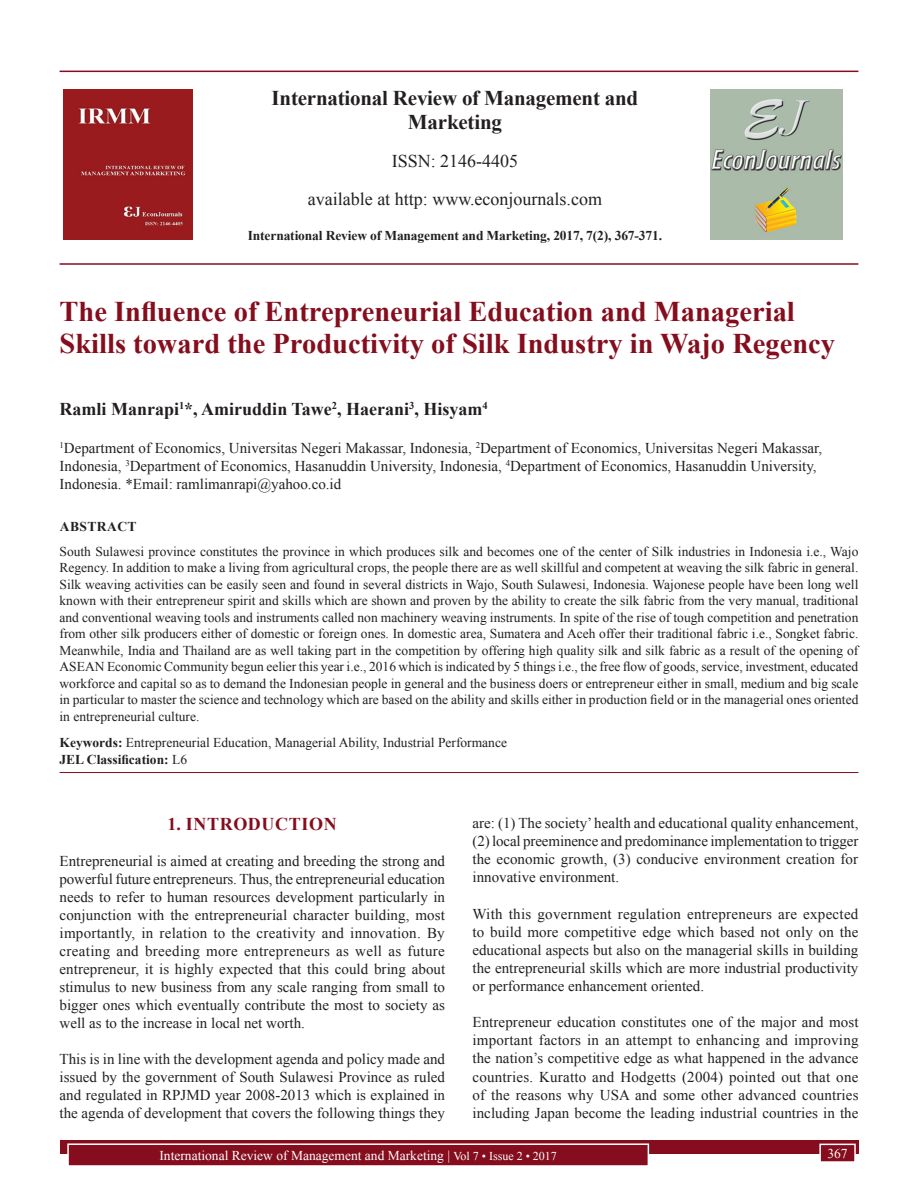
<style>
.page{position:relative;width:918px;height:1188px;background:#fff}
.page>*{position:absolute;margin:0;border:0;box-sizing:border-box;transform-origin:0 0}
.AT{font:700 28.5px/31.5px "Times New Roman";color:#850d1d}
.Issue_details{font:700 21px/24px "Times New Roman";letter-spacing:-.01em;color:#231f20;text-align:center}
.Issue_details-2{font:18px "Times New Roman";color:#231f20}
.AU{font:700 18px "Times New Roman";color:#231f20}
.t1{font:700 18px "Times New Roman";letter-spacing:.035em;color:#850d1d}
.TX{font:15px/18px "Times New Roman";color:#231f20;text-align:justify}
.AFF{font:15px/18px "Times New Roman";color:#231f20}
.ABS{font:13.5px/16.5px "Times New Roman";color:#231f20;text-align:justify}
.KWD{font:13.5px/16.2px "Times New Roman";color:#231f20}
.Folio{font:13.5px "Times New Roman";color:#fff}
.Issue_details-3{font:700 13.5px "Times New Roman";letter-spacing:-.01em;color:#231f20}
.ABSH{font:700 13.5px "Times New Roman";letter-spacing:.035em;color:#231f20}
.s1{font-weight:700}
.s2{font-size:12px}
</style>
<div class="page">
<hr style="left:60px;top:71px;width:798px;height:1px;background:#850d1d">
<hr style="left:60px;top:263px;width:798px;height:2px;background:#850d1d">
<img style="left:64px;top:89px;width:129px;height:151px">
<img style="left:711px;top:89px;width:132px;height:150px">
<div style="left:60px;top:1140px;width:798px;height:13px;background:#850d1d"></div>
<div style="left:68px;top:1144px;width:580px;height:22px;background:#850d1d"></div>
<div style="left:67px;top:1143px;width:582px;height:24px;border:2px solid #fff"></div>
<div style="left:820px;top:1144px;width:35px;height:18px;background:#850d1d"></div>
<div style="left:819px;top:1144px;width:37px;height:19px;border:2px solid #fff"></div>
<hr style="left:60px;top:772px;width:798px;height:1px;background:#850d1d">
<p class="Issue_details" style="left:272px;top:85px;width:368px">International Review of Management and<br>Marketing</p>
<p class="Issue_details-2" style="left:392px;top:148px;width:128px">ISSN: 2146-4405</p>
<p class="Issue_details-2" style="left:308px;top:186px;width:296px">available at http: www.econjournals.com</p>
<p class="Issue_details-3" style="left:248px;top:226px;width:416px">International Review of Management and Marketing, 2017, 7(2), 367-371.</p>
<p class="AT" style="left:60px;top:295px;width:777px">The Influence of Entrepreneurial Education and Managerial<br>Skills toward the Productivity of Silk Industry in Wajo Regency</p>
<p class="AU" style="left:60px;top:396px;width:430px">Ramli Manrapi<sup>1</sup>*, Amiruddin Tawe<sup>2</sup>, Haerani<sup>3</sup>, Hisyam<sup>4</sup></p>
<p class="AFF" style="left:60px;top:438px;width:764px"><sup>1</sup>Department of Economics, Universitas Negeri Makassar, Indonesia, <sup>2</sup>Department of Economics, Universitas Negeri Makassar,<br>Indonesia, <sup>3</sup>Department of Economics, Hasanuddin University, Indonesia, <sup>4</sup>Department of Economics, Hasanuddin University,<br>Indonesia. *Email: ramlimanrapi@yahoo.co.id</p>
<p class="ABSH" style="left:60px;top:516px;width:78px">ABSTRACT</p>
<p class="ABS" style="left:60px;top:543px;width:800px">South Sulawesi province constitutes the province in which produces silk and becomes one of the center of Silk industries in Indonesia i.e., Wajo Regency. In addition to make a living from agricultural crops, the people there are as well skillful and competent at weaving the silk fabric in general.<br>Silk weaving activities can be easily seen and found in several districts in Wajo, South Sulawesi, Indonesia. Wajonese people have been long well known with their entrepreneur spirit and skills which are shown and proven by the ability to create the silk fabric from the very manual, traditional and conventional weaving tools and instruments called non machinery weaving instruments. In spite of the rise of tough competition and penetration from other silk producers either of domestic or foreign ones. In domestic area, Sumatera and Aceh offer their traditional fabric i.e., Songket fabric.<br>Meanwhile, India and Thailand are as well taking part in the competition by offering high quality silk and silk fabric as a result of the opening of ASEAN Economic Community begun eelier this year i.e., 2016 which is indicated by 5 things i.e., the free flow of goods, service, investment, educated workforce and capital so as to demand the Indonesian people in general and the business doers or entrepreneur either in small, medium and big scale in particular to master the science and technology which are based on the ability and skills either in production field or in the managerial ones oriented in entrepreneurial culture.</p>
<p class="KWD" style="left:60px;top:734px;width:449px"><span class="s1">Keywords:</span> Entrepreneurial Education, Managerial Ability, Industrial Performance<br><span class="s1">JEL Classification:</span> L6</p>
<h1 class="t1" style="left:168px;top:811px;width:171px">1. INTRODUCTION</h1>
<p class="TX" style="left:60px;top:851px;width:387px">Entrepreneurial is aimed at creating and breeding the strong and powerful future entrepreneurs. Thus, the entrepreneurial education needs to refer to human resources development particularly in conjunction with the entrepreneurial character building, most importantly, in relation to the creativity and innovation. By creating and breeding more entrepreneurs as well as future entrepreneur, it is highly expected that this could bring about stimulus to new business from any scale ranging from small to bigger ones which eventually contribute the most to society as well as to the increase in local net worth.</p>
<p class="TX" style="left:60px;top:1049px;width:387px">This is in line with the development agenda and policy made and issued by the government of South Sulawesi Province as ruled and regulated in RPJMD year 2008-2013 which is explained in the agenda of development that covers the following things they</p>
<p class="TX" style="left:472px;top:813px;width:387px">are: (1) The society’ health and educational quality enhancement, (2) local preeminence and predominance implementation to trigger the economic growth, (3) conducive environment creation for innovative environment.</p>
<p class="TX" style="left:472px;top:904px;width:387px">With this government regulation entrepreneurs are expected to build more competitive edge which based not only on the educational aspects but also on the managerial skills in building the entrepreneurial skills which are more industrial productivity or performance enhancement oriented.</p>
<p class="TX" style="left:472px;top:1013px;width:388px">Entrepreneur education constitutes one of the major and most important factors in an attempt to enhancing and improving the nation’s competitive edge as what happened in the advance countries. Kuratto and Hodgetts (2004) pointed out that one of the reasons why USA and some other advanced countries including Japan become the leading industrial countries in the</p>
<p class="Folio" style="left:159px;top:1146px;width:399px">International Review of Management and Marketing | <span class="s2">Vol 7 • Issue 2 • 2017</span></p>
<p class="Folio" style="left:827px;top:1144px;width:22px">367</p>
</div>
